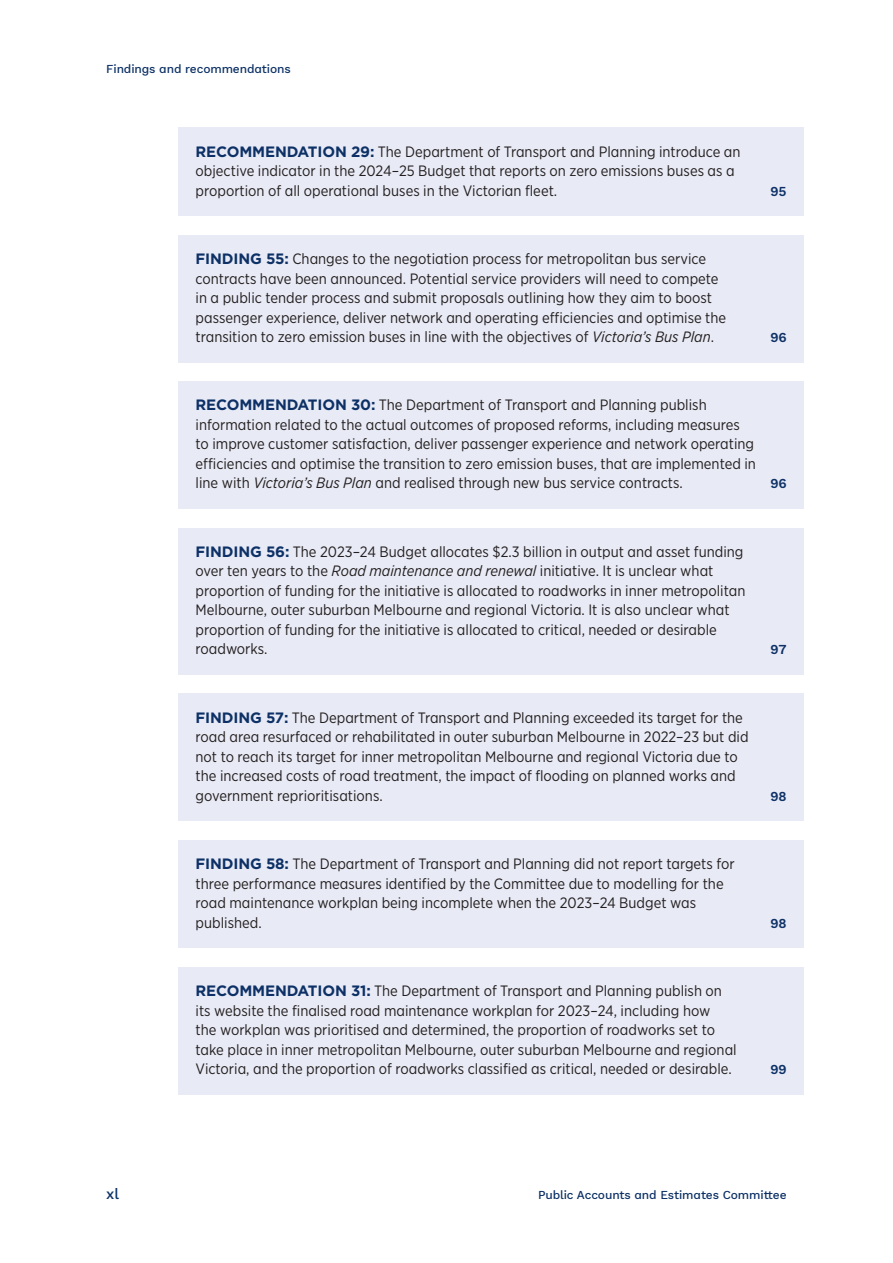
<style>
.page{position:relative;width:893px;height:1263px;background:#fff}
.page>*{position:absolute;margin:0;border:0;box-sizing:border-box;transform-origin:0 0}
.t1{font:15px/19.5px "Gotham Narrow";color:#231f20}
.t2{font:500 15px "Work Sans";color:#0d3166}
.t3{font:600 13.5px "Work Sans";letter-spacing:-.01em;color:#0d3166}
.t4{font:500 12px "Work Sans";letter-spacing:-.01em;color:#0d3166}
.s1{font-family:"Gotham";font-weight:700;color:#0d3166}
.s2{font-style:italic}
</style>
<div class="page">
<div style="left:179px;top:128px;width:625px;height:88px;background:#e8eaf5"></div>
<div style="left:179px;top:235px;width:625px;height:127px;background:#e8eaf5"></div>
<div style="left:179px;top:381px;width:625px;height:128px;background:#e8eaf5"></div>
<div style="left:179px;top:528px;width:625px;height:147px;background:#e8eaf5"></div>
<div style="left:179px;top:694px;width:625px;height:127px;background:#e8eaf5"></div>
<div style="left:179px;top:840px;width:625px;height:108px;background:#e8eaf5"></div>
<div style="left:179px;top:967px;width:625px;height:127px;background:#e8eaf5"></div>
<p class="t4" style="left:106px;top:60px;width:186px">Findings and recommendations</p>
<p class="t1" style="left:196px;top:141px;width:546px"><span class="s1">RECOMMENDATION 29:</span> The Department of Transport and Planning introduce an objective indicator in the 2024–25 Budget that reports on zero emissions buses as a proportion of all operational buses in the Victorian fleet.</p>
<p class="t3" style="left:770px;top:181px;width:18px">95</p>
<p class="t1" style="left:196px;top:249px;width:532px"><span class="s1">FINDING 55:</span> Changes to the negotiation process for metropolitan bus service contracts have been announced. Potential service providers will need to compete in a public tender process and submit proposals outlining how they aim to boost passenger experience, deliver network and operating efficiencies and optimise the transition to zero emission buses in line with the objectives of <span class="s2">Victoria’s Bus Plan</span>.</p>
<p class="t3" style="left:770px;top:327px;width:18px">96</p>
<p class="t1" style="left:196px;top:395px;width:562px"><span class="s1">RECOMMENDATION 30:</span> The Department of Transport and Planning publish information related to the actual outcomes of proposed reforms, including measures to improve customer satisfaction, deliver passenger experience and network operating efficiencies and optimise the transition to zero emission buses, that are implemented in line with <span class="s2">Victoria’s Bus Plan</span> and realised through new bus service contracts.</p>
<p class="t3" style="left:770px;top:474px;width:18px">96</p>
<p class="t1" style="left:196px;top:541px;width:551px"><span class="s1">FINDING 56:</span> The 2023–24 Budget allocates $2.3 billion in output and asset funding over ten years to the <span class="s2">Road maintenance and renewal</span> initiative. It is unclear what proportion of funding for the initiative is allocated to roadworks in inner metropolitan Melbourne, outer suburban Melbourne and regional Victoria. It is also unclear what proportion of funding for the initiative is allocated to critical, needed or desirable roadworks.</p>
<p class="t3" style="left:770px;top:639px;width:18px">97</p>
<p class="t1" style="left:196px;top:707px;width:554px"><span class="s1">FINDING 57:</span> The Department of Transport and Planning exceeded its target for the road area resurfaced or rehabilitated in outer suburban Melbourne in 2022–23 but did not to reach its target for inner metropolitan Melbourne and regional Victoria due to the increased costs of road treatment, the impact of flooding on planned works and government reprioritisations.</p>
<p class="t1" style="left:196px;top:854px;width:541px"><span class="s1">FINDING 58:</span> The Department of Transport and Planning did not report targets for three performance measures identified by the Committee due to modelling for the road maintenance workplan being incomplete when the 2023–24 Budget was published.</p>
<p class="t1" style="left:196px;top:981px;width:543px"><span class="s1">RECOMMENDATION 31:</span> The Department of Transport and Planning publish on its website the finalised road maintenance workplan for 2023–24, including how<br>the workplan was prioritised and determined, the proportion of roadworks set to take place in inner metropolitan Melbourne, outer suburban Melbourne and regional Victoria, and the proportion of roadworks classified as critical, needed or desirable.</p>
<p class="t3" style="left:770px;top:786px;width:18px">98</p>
<p class="t3" style="left:770px;top:913px;width:18px">98</p>
<p class="t3" style="left:770px;top:1059px;width:18px">99</p>
<p class="t2" style="left:106px;top:1183px;width:14px">xl</p>
<p class="t4" style="left:538px;top:1186px;width:250px">Public Accounts and Estimates Committee</p>
</div>
